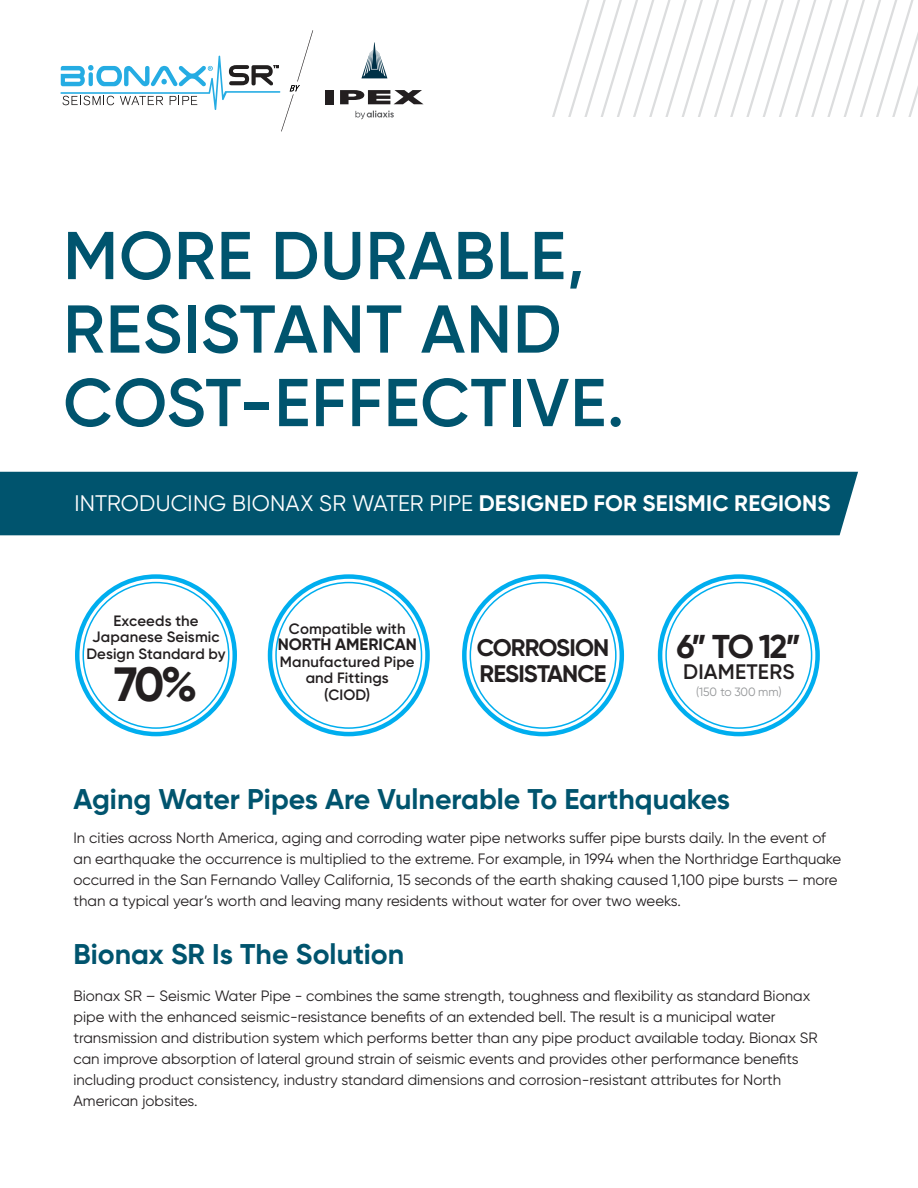
<style>
.page{position:relative;width:918px;height:1188px;background:#fff}
.page>*{position:absolute;margin:0;border:0;box-sizing:border-box;transform-origin:0 0}
.t1{font:600 67.5px/73.5px "Gilroy";letter-spacing:.02em;color:#00546e}
.t2{font:700 48px "Gilroy";color:#231f20}
.t3{font:700 33px "Gilroy";color:#231f20}
.t4{font:700 28.5px "Gilroy";color:#00546e}
.t5{font:700 24px/26.5px "Gilroy";letter-spacing:-.04em;color:#231f20}
.t6{font:22.5px "Gilroy";letter-spacing:.01em;color:#fff}
.t7{font:600 21px "Gilroy";letter-spacing:.01em;color:#231f20}
.t8{font:700 16.5px "Gilroy";color:#231f20}
.t9{font:15px/21px "Gilroy";color:#231f20}
.t10{font:600 15px/16.5px "Gilroy";letter-spacing:.01em;color:#231f20;text-align:center}
.t11{font:12px "Gilroy";letter-spacing:-.005em;color:#949698}
.s1{font-weight:700}
</style>
<div class="page">
<svg style="left:552px;top:0;width:366px;height:117px"></svg>
<div style="left:0;top:472px;width:858px;height:63px;background:#00546e"></div>
<div style="left:658px;top:574px;width:162px;height:162px;border:4px solid #00aeef;border-radius:50%"></div>
<div style="left:462px;top:574px;width:162px;height:162px;border:4px solid #00aeef;border-radius:50%"></div>
<div style="left:75px;top:574px;width:162px;height:162px;border:4px solid #00aeef;border-radius:50%"></div>
<div style="left:268px;top:574px;width:162px;height:162px;border:4px solid #00aeef;border-radius:50%"></div>
<svg style="left:60px;top:30px;width:253px;height:101px"></svg>
<div style="left:326px;top:90px;width:8px;height:14px;background:#231f20"></div>
<svg style="left:340px;top:90px;width:83px;height:14px"></svg>
<svg style="left:361px;top:42px;width:26px;height:36px"></svg>
<svg style="left:355px;top:111px;width:39px;height:8px"></svg>
<h1 class="t1" style="left:63px;top:218px;width:562px">MORE DURABLE,<br>RESISTANT AND<br>COST-EFFECTIVE.</h1>
<h3 class="t6" style="left:74px;top:489px;width:758px">INTRODUCING BIONAX SR WATER PIPE <span class="s1">DESIGNED FOR SEISMIC REGIONS</span></h3>
<p class="t10" style="left:86px;top:612px;width:141px">Exceeds the<br>Japanese Seismic<br>Design Standard by</p>
<h2 class="t2" style="left:114px;top:654px;width:85px">70%</h2>
<p class="t10" style="left:289px;top:620px;width:118px">Compatible with</p>
<p class="t8" style="left:278px;top:634px;width:141px">NORTH AMERICAN</p>
<p class="t10" style="left:280px;top:653px;width:136px">Manufactured Pipe and Fittings<br>(CIOD)</p>
<h3 class="t5" style="left:477px;top:634px;width:134px">CORROSION<br>RESISTANCE</h3>
<h3 class="t3" style="left:676px;top:626px;width:126px">6” TO 12”</h3>
<h3 class="t7" style="left:683px;top:658px;width:113px">DIAMETERS</h3>
<p class="t11" style="left:696px;top:684px;width:87px">(150 to 300 mm)</p>
<h3 class="t4" style="left:74px;top:781px;width:658px">Aging Water Pipes Are Vulnerable To Earthquakes</h3>
<p class="t9" style="left:74px;top:828px;width:769px">In cities across North America, aging and corroding water pipe networks suffer pipe bursts daily. In the event of an earthquake the occurrence is multiplied to the extreme. For example, in 1994 when the Northridge Earthquake occurred in the San Fernando Valley California, 15 seconds of the earth shaking caused 1,100 pipe bursts — more than a typical year’s worth and leaving many residents without water for over two weeks.</p>
<h3 class="t4" style="left:74px;top:936px;width:332px">Bionax SR Is The Solution</h3>
<p class="t9" style="left:74px;top:985px;width:746px">Bionax SR – Seismic Water Pipe - combines the same strength, toughness and flexibility as standard Bionax pipe with the enhanced seismic-resistance benefits of an extended bell. The result is a municipal water transmission and distribution system which performs better than any pipe product available today. Bionax SR can improve absorption of lateral ground strain of seismic events and provides other performance benefits including product consistency, industry standard dimensions and corrosion-resistant attributes for North American jobsites.</p>
</div>
